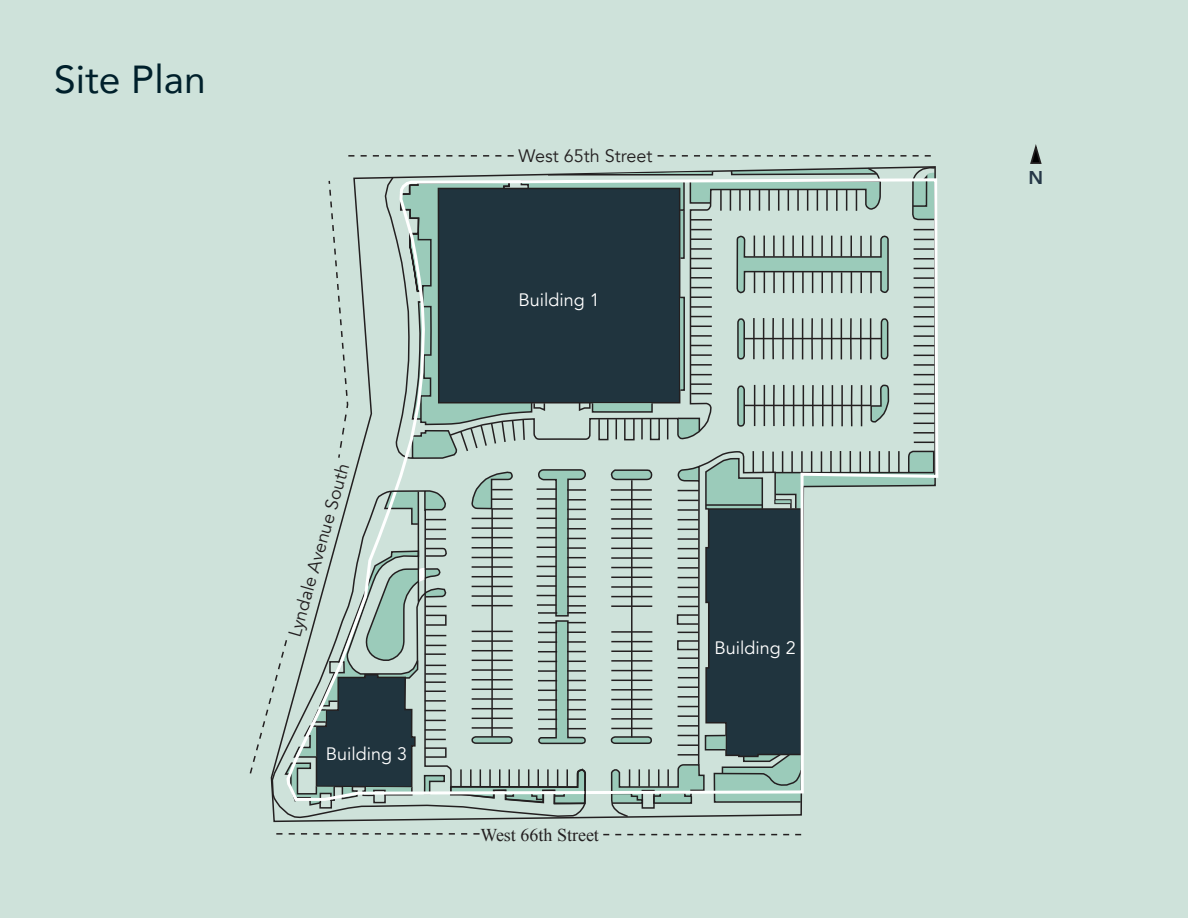
<style>
.page{position:relative;width:1188px;height:918px;background:#cee2da}
.page>*{position:absolute;margin:0;border:0;box-sizing:border-box;transform-origin:0 0}
.t1{font:39px "Avenir";color:#00202b}
.t2{font:800 18.45px "Avenir";color:#253746}
.t3{font:18px "Avenir";color:#231f20}
.t4{font:18px "Avenir";color:#fff}
.t5{font:18px "Times New Roman";color:#231f20}
</style>
<div class="page">
<svg style="left:1030px;top:145px;width:12px;height:19px"></svg>
<svg style="left:249px;top:166px;width:687px;height:670px"></svg>
<svg style="left:348px;top:155px;width:166px;height:2px"></svg>
<svg style="left:658px;top:155px;width:273px;height:2px"></svg>
<p class="t1" style="left:54px;top:48px;width:153px">Site Plan</p>
<p class="t3" style="left:284px;top:633px;width:181px;rotate:-74deg">Lyndale Avenue South</p>
<p class="t4" style="left:326px;top:743px;width:83px">Building 3</p>
<p class="t3" style="left:519px;top:145px;width:135px">West 65th Street</p>
<p class="t4" style="left:518px;top:289px;width:83px">Building 1</p>
<p class="t5" style="left:480px;top:823px;width:120px">West 66th Street</p>
<p class="t4" style="left:715px;top:638px;width:83px">Building 2</p>
<p class="t2" style="left:1029px;top:163px;width:16px">N</p>
</div>
